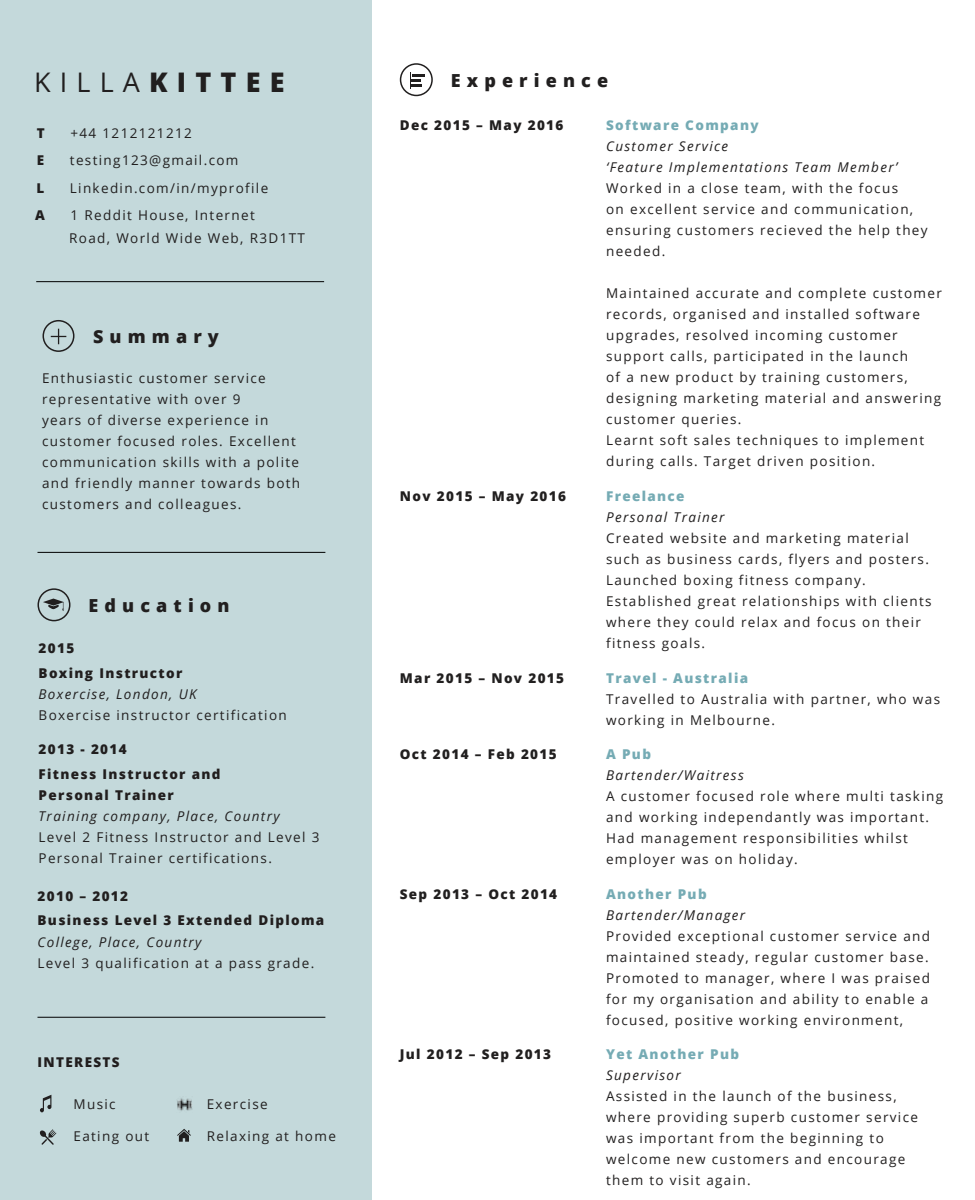
<style>
.page{position:relative;width:975px;height:1200px;background:#fff}
.page>*{position:absolute;margin:0;border:0;box-sizing:border-box;transform-origin:0 0}
.t1{font:800 27px "Open Sans";letter-spacing:.34em;color:#211f1f}
.t2{font:800 18px "Open Sans";letter-spacing:.34em;color:#211f1f}
.t3{font:13.5px/21px "Open Sans";letter-spacing:.1em;color:#211f1f}
.t4{font:italic 13.5px/21px "Open Sans";letter-spacing:.1em;color:#211f1f}
.t5{font:800 13.5px "Open Sans";letter-spacing:.1em;color:#211f1f}
.t6{font:800 13.5px/21px "Open Sans";letter-spacing:.1em;color:#211e1e}
.t7{font:800 13.5px "Open Sans";letter-spacing:.1em;color:#75abb4}
.s1{font-weight:400}
</style>
<div class="page">
<div style="left:0;top:0;width:371px;height:1200px;background:#c4d9db"></div>
<div style="left:400px;top:63px;width:33px;height:33px;border:2px solid #211f1f;border-radius:50%"></div>
<svg style="left:411px;top:74px;width:13px;height:13px"></svg>
<hr style="left:36px;top:281px;width:288px;height:1px;background:#000">
<svg style="left:40px;top:1095px;width:11px;height:17px"></svg>
<svg style="left:177px;top:1129px;width:14px;height:13px"></svg>
<svg style="left:39px;top:1129px;width:17px;height:16px"></svg>
<div style="left:43px;top:320px;width:31px;height:32px;border:2px solid #211f1f;border-radius:50%"></div>
<svg style="left:51px;top:329px;width:15px;height:15px"></svg>
<div style="left:38px;top:588px;width:32px;height:33px;border:2px solid #211f1f;border-radius:50%"></div>
<svg style="left:43px;top:599px;width:21px;height:12px"></svg>
<img style="left:177px;top:1098px;width:15px;height:13px">
<hr style="left:38px;top:552px;width:287px;height:1px;background:#000">
<hr style="left:38px;top:1017px;width:287px;height:1px;background:#000">
<h1 class="t1" style="left:34px;top:62px;width:252px"><span class="s1">KILLA</span>KITTEE</h1>
<p class="t5" style="left:37px;top:123px;width:9px">T</p>
<p class="t3" style="left:70px;top:123px;width:123px">+44 1212121212</p>
<p class="t5" style="left:37px;top:150px;width:9px">E</p>
<p class="t3" style="left:70px;top:149px;width:170px">testing123@gmail.com</p>
<p class="t5" style="left:36px;top:178px;width:9px">L</p>
<p class="t3" style="left:70px;top:177px;width:200px">Linkedin.com/in/myprofile</p>
<p class="t5" style="left:35px;top:205px;width:11px">A</p>
<p class="t3" style="left:69px;top:204px;width:237px;line-height:22.5px">1 Reddit House, Internet<br>Road, World Wide Web, R3D1TT</p>
<h2 class="t2" style="left:93px;top:323px;width:127px">Summary</h2>
<p class="t3" style="left:42px;top:367px;width:260px">Enthusiastic customer service representative with over 9<br>years of diverse experience in customer focused roles. Excellent communication skills with a polite and friendly manner towards both customers and colleagues.</p>
<h2 class="t2" style="left:89px;top:592px;width:143px">Education</h2>
<p class="t5" style="left:39px;top:638px;width:37px">2015</p>
<p class="t6" style="left:39px;top:662px;width:145px">Boxing Instructor</p>
<p class="t4" style="left:39px;top:683px;width:160px">Boxercise, London, UK</p>
<p class="t3" style="left:39px;top:704px;width:250px">Boxercise instructor certification</p>
<p class="t5" style="left:39px;top:739px;width:90px">2013 - 2014</p>
<p class="t6" style="left:39px;top:762px;width:184px">Fitness Instructor and<br>Personal Trainer</p>
<p class="t4" style="left:39px;top:805px;width:243px">Training company, Place, Country</p>
<p class="t3" style="left:39px;top:826px;width:282px">Level 2 Fitness Instructor and Level 3<br>Personal Trainer certifications.</p>
<p class="t5" style="left:38px;top:886px;width:92px">2010 – 2012</p>
<p class="t6" style="left:38px;top:909px;width:288px">Business Level 3 Extended Diploma</p>
<p class="t4" style="left:38px;top:931px;width:166px">College, Place, Country</p>
<p class="t3" style="left:38px;top:952px;width:278px">Level 3 qualification at a pass grade.</p>
<p class="t6" style="left:38px;top:1051px;width:84px">INTERESTS</p>
<p class="t3" style="left:73px;top:1093px;width:44px">Music</p>
<p class="t3" style="left:73px;top:1125px;width:77px">Eating out</p>
<p class="t3" style="left:207px;top:1093px;width:62px">Exercise</p>
<p class="t3" style="left:207px;top:1125px;width:131px">Relaxing at home</p>
<h2 class="t2" style="left:451px;top:66px;width:159px">Experience</h2>
<p class="t5" style="left:400px;top:115px;width:165px">Dec 2015 – May 2016</p>
<p class="t7" style="left:606px;top:115px;width:154px">Software Company</p>
<p class="t4" style="left:606px;top:135px;width:293px">Customer Service<br>‘Feature Implementations Team Member’</p>
<p class="t3" style="left:606px;top:177px;width:323px">Worked in a close team, with the focus<br>on excellent service and communication, ensuring customers recieved the help they needed.</p>
<p class="t3" style="left:606px;top:282px;width:337px">Maintained accurate and complete customer records, organised and installed software upgrades, resolved incoming customer support calls, participated in the launch<br>of a new product by training customers, designing marketing material and answering customer queries.<br>Learnt soft sales techniques to implement during calls. Target driven position.</p>
<p class="t5" style="left:400px;top:486px;width:168px">Nov 2015 – May 2016</p>
<p class="t7" style="left:606px;top:486px;width:80px">Freelance</p>
<p class="t4" style="left:606px;top:507px;width:120px">Personal Trainer</p>
<p class="t3" style="left:606px;top:528px;width:327px">Created website and marketing material such as business cards, flyers and posters.<br>Launched boxing fitness company.<br>Established great relationships with clients where they could relax and focus on their fitness goals.</p>
<p class="t5" style="left:400px;top:668px;width:166px">Mar 2015 – Nov 2015</p>
<p class="t7" style="left:606px;top:668px;width:144px">Travel - Australia</p>
<p class="t3" style="left:606px;top:688px;width:336px">Travelled to Australia with partner, who was working in Melbourne.</p>
<p class="t5" style="left:400px;top:744px;width:158px">Oct 2014 – Feb 2015</p>
<p class="t7" style="left:606px;top:744px;width:46px">A Pub</p>
<p class="t4" style="left:606px;top:764px;width:139px">Bartender/Waitress</p>
<p class="t3" style="left:606px;top:785px;width:339px">A customer focused role where multi tasking and working independantly was important.<br>Had management responsibilities whilst employer was on holiday.</p>
<p class="t5" style="left:400px;top:883px;width:159px">Sep 2013 – Oct 2014</p>
<p class="t7" style="left:606px;top:883px;width:102px">Another Pub</p>
<p class="t4" style="left:606px;top:904px;width:141px">Bartender/Manager</p>
<p class="t3" style="left:606px;top:925px;width:326px">Provided exceptional customer service and maintained steady, regular customer base.<br>Promoted to manager, where I was praised for my organisation and ability to enable a focused, positive working environment,</p>
<p class="t5" style="left:400px;top:1044px;width:153px">Jul 2012 – Sep 2013</p>
<p class="t7" style="left:606px;top:1044px;width:135px">Yet Another Pub</p>
<p class="t4" style="left:606px;top:1064px;width:76px">Supervisor</p>
<p class="t3" style="left:606px;top:1085px;width:314px">Assisted in the launch of the business, where providing superb customer service was important from the beginning to welcome new customers and encourage them to visit again.</p>
</div>
